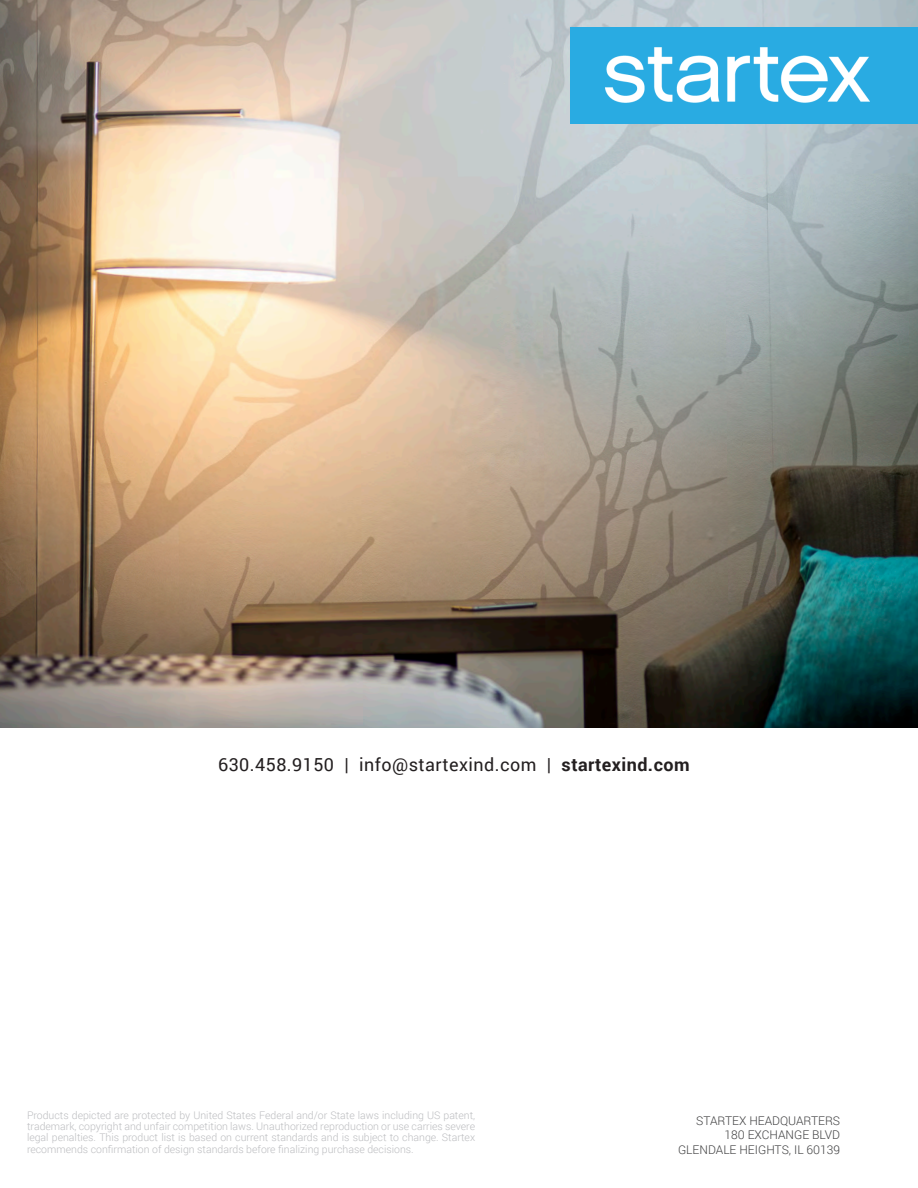
<style>
.page{position:relative;width:918px;height:1188px;background:#fff}
.page>*{position:absolute;margin:0;border:0;box-sizing:border-box;transform-origin:0 0}
.t1{font:18px "Roboto";letter-spacing:.025em;color:#231f20}
.t2{font:300 12px "Roboto";color:#3e3e3f}
.t3{font:300 10.5px/11.2px "Roboto";color:#bcbdc0;text-align:justify}
.s1{font-weight:700}
</style>
<div class="page">
<img style="left:0;top:0;width:918px;height:728px">
<div style="left:570px;top:27px;width:348px;height:96px;background:#29abe2"></div>
<img style="left:606px;top:48px;width:263px;height:54px">
<p class="t1" style="left:218px;top:751px;width:473px">630.458.9150 | info@startexind.com | <span class="s1">startexind.com</span></p>
<p class="t3" style="left:27px;top:1109px;width:450px">Products depicted are protected by United States Federal and/or State laws including US patent, trademark, copyright and unfair competition laws. Unauthorized reproduction or use carries severe legal penalties. This product list is based on current standards and is subject to change. Startex recommends confirmation of design standards before finalizing purchase decisions.</p>
<p class="t2" style="left:696px;top:1112px;width:145px">STARTEX HEADQUARTERS</p>
<p class="t2" style="left:724px;top:1127px;width:117px">180 EXCHANGE BLVD</p>
<p class="t2" style="left:678px;top:1141px;width:164px">GLENDALE HEIGHTS, IL 60139</p>
</div>
